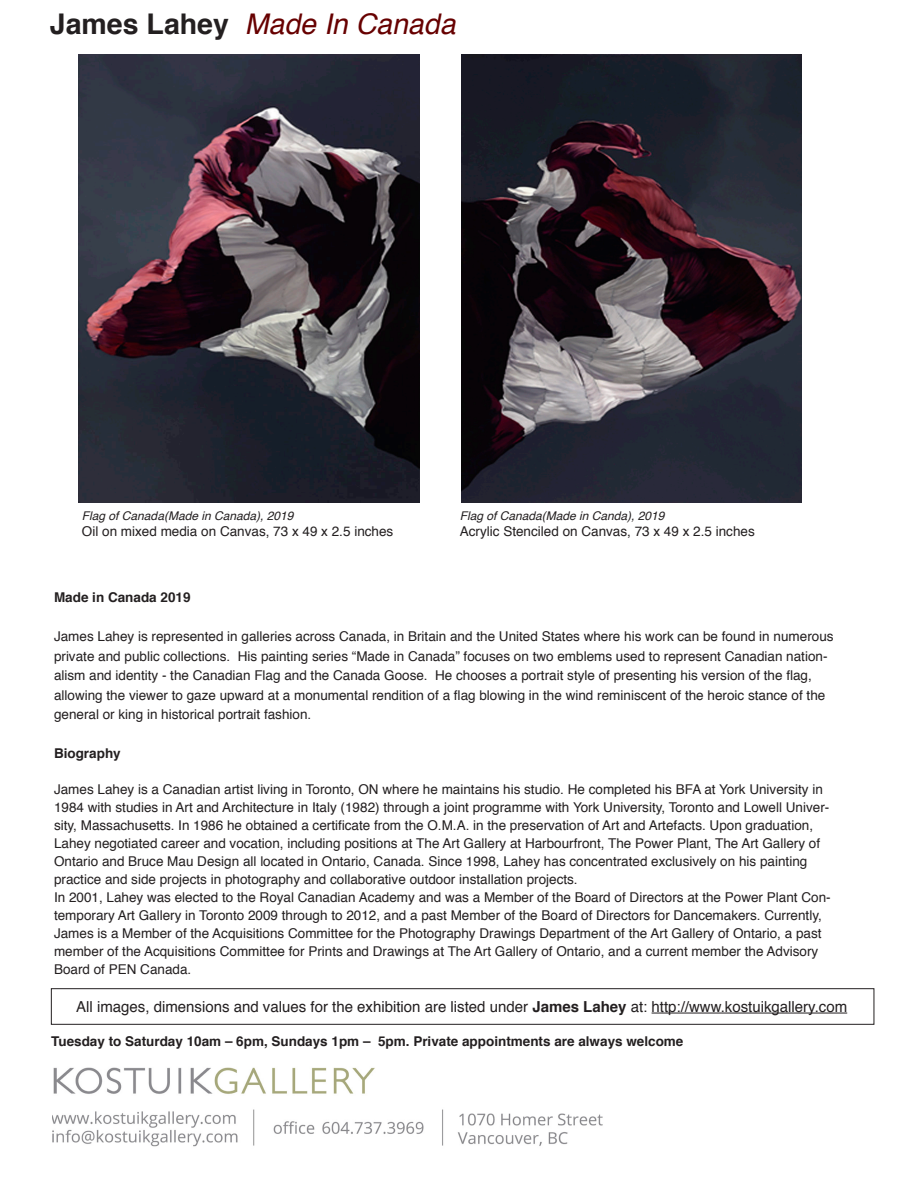
<style>
.page{position:relative;width:918px;height:1188px;background:#fff}
.page>*{position:absolute;margin:0;border:0;box-sizing:border-box;transform-origin:0 0}
.t1{font:italic 28.5px "Helvetica";color:#670000}
.t2{font:15.15px "Helvetica";color:#231f20}
.t3{font:13.5px/18px "Helvetica";color:#231f20}
.t4{font:700 13.5px "Helvetica";color:#231f20}
.t5{font:italic 12px "Helvetica";color:#231f20}
.s1{font-weight:700;font-style:normal;color:#231f20}
.s2{font-weight:700}
</style>
<div class="page">
<img style="left:78px;top:54px;width:341px;height:448px">
<div style="left:51px;top:988px;width:823px;height:36px;border:1px solid #231f20"></div>
<hr style="left:652px;top:1013px;width:195px;height:1px;background:#231f20">
<img style="left:52px;top:1067px;width:551px;height:80px">
<img style="left:462px;top:54px;width:339px;height:448px">
<p class="t1" style="left:50px;top:2px;width:416px"><span class="s1">J a m e s L a h e y</span> MadeInCanada</p>
<p class="t5" style="left:82px;top:506px;width:213px">Flag of Canada(Made in Canada), 2019</p>
<p class="t3" style="left:82px;top:523px;width:313px">Oil on mixed media on Canvas, 73 x 49 x 2.5 inches</p>
<p class="t5" style="left:460px;top:506px;width:206px">Flag of Canada(Made in Canda), 2019</p>
<p class="t3" style="left:460px;top:523px;width:296px">Acrylic Stenciled on Canvas, 73 x 49 x 2.5 inches</p>
<p class="t4" style="left:54px;top:587px;width:138px">Made in Canada 2019</p>
<p class="t3" style="left:54px;top:627px;width:781px;line-height:19.5px">James Lahey is represented in galleries across Canada, in Britain and the United States where his work can be found in numerous private and public collections. His painting series “Made in Canada” focuses on two emblems used to represent Canadian nation&shy;alism and identity - the Canadian Flag and the Canada Goose. He chooses a portrait style of presenting his version of the flag, allowing the viewer to gaze upward at a monumental rendition of a flag blowing in the wind reminiscent of the heroic stance of the general or king in historical portrait fashion.</p>
<p class="t4" style="left:54px;top:743px;width:68px">Biography</p>
<p class="t3" style="left:54px;top:781px;width:777px">James Lahey is a Canadian artist living in Toronto, ON where he maintains his studio. He completed his BFA at York University in 1984 with studies in Art and Architecture in Italy (1982) through a joint programme with York University, Toronto and Lowell Univer&shy;sity, Massachusetts. In 1986 he obtained a certificate from the O.M.A. in the preservation of Art and Artefacts. Upon graduation, Lahey negotiated career and vocation, including positions at The Art Gallery at Harbourfront, The Power Plant, The Art Gallery of Ontario and Bruce Mau Design all located in Ontario, Canada. Since 1998, Lahey has concentrated exclusively on his painting practice and side projects in photography and collaborative outdoor installation projects.</p>
<p class="t3" style="left:54px;top:889px;width:778px">In 2001, Lahey was elected to the Royal Canadian Academy and was a Member of the Board of Directors at the Power Plant Con&shy;temporary Art Gallery in Toronto 2009 through to 2012, and a past Member of the Board of Directors for Dancemakers. Currently, James is a Member of the Acquisitions Committee for the Photography Drawings Department of the Art Gallery of Ontario, a past member of the Acquisitions Committee for Prints and Drawings at The Art Gallery of Ontario, and a current member the Advisory Board of PEN Canada.</p>
<p class="t2" style="left:76px;top:995px;width:772px">All images, dimensions and values for the exhibition are listed under <span class="s2">James Lahey</span> at: http://www.kostuikgallery.com</p>
<p class="t4" style="left:51px;top:1030px;width:634px">Tuesday to Saturday 10am – 6pm, Sundays 1pm – 5pm. Private appointments are always welcome</p>
</div>
